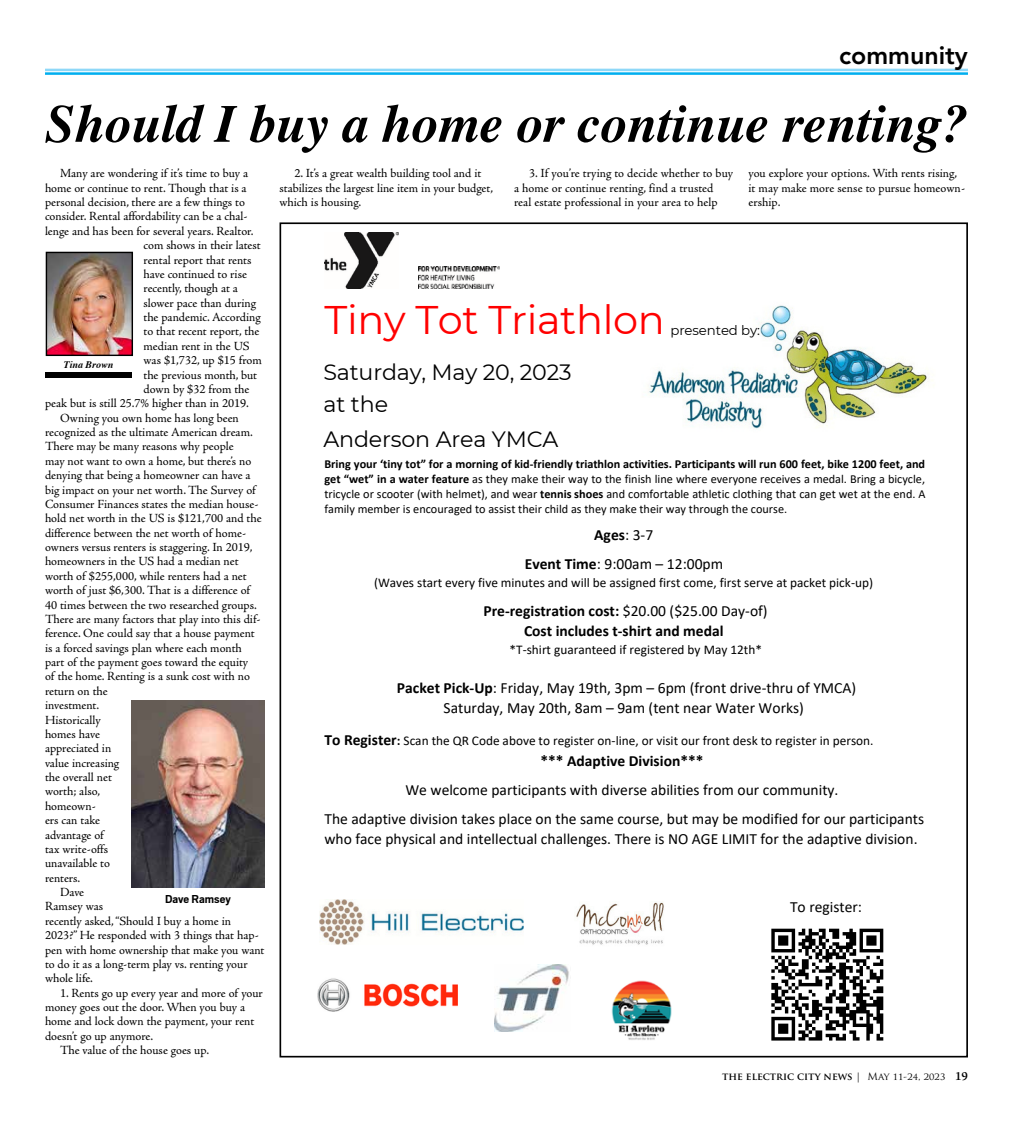
<style>
.page{position:relative;width:1013px;height:1125px;background:#fff}
.page>*{position:absolute;margin:0;border:0;box-sizing:border-box;transform-origin:0 0}
.t1{font:italic 700 53.5px "Times";color:#000}
.t2{font:39.88px "Montserrat";letter-spacing:-.01em;color:#f00}
.t3{font:800 25px "Avenir LT Std";color:#000}
.t4{font:22.12px/31.6px "Montserrat";letter-spacing:-.01em;color:#000}
.t5{font:15.5px/29.1px "Calibri";color:#000;text-align:center}
.t6{font:700 15.5px/20px "Calibri";color:#000;text-align:center}
.t7{font:13.25px "Calibri";color:#000}
.t8{font:13.25px "Montserrat";letter-spacing:-.01em;color:#000}
.t9{font:12.5px/14.4px "Adobe Jenson Pro";letter-spacing:-.005em;color:#000}
.t10{font:12.25px/15px "Calibri";color:#000;text-align:justify}
.t11{font:700 10px "Trajan Pro";color:#000}
.t12{font:700 10px "Scout";color:#000}
.t13{font:italic 700 10px "Times";color:#000}
.s1{font-weight:700}
.s2{font-weight:400}
.s3{font-family:"Adobe Jenson Pro";font-weight:600;font-size:12.5px}
</style>
<div class="page">
<hr style="left:45px;top:72px;width:923px;height:3px;background:#00aeef">
<hr style="left:45px;top:69px;width:923px;height:2px;background:#8ed8f8">
<img style="left:494px;top:965px;width:75px;height:66px">
<img style="left:649px;top:305px;width:280px;height:124px">
<img style="left:576px;top:901px;width:88px;height:44px">
<img style="left:324px;top:232px;width:74px;height:57px">
<img style="left:418px;top:267px;width:82px;height:22px">
<img style="left:317px;top:978px;width:141px;height:33px">
<img style="left:319px;top:899px;width:204px;height:46px">
<img style="left:611px;top:980px;width:61px;height:60px">
<svg style="left:771px;top:928px;width:113px;height:113px"></svg>
<img style="left:48px;top:254px;width:83px;height:100px">
<div style="left:46px;top:252px;width:87px;height:104px;border:1px solid #000"></div>
<div style="left:45px;top:372px;width:86px;height:6px;background:#000"></div>
<img style="left:131px;top:700px;width:133px;height:188px">
<h3 class="t3" style="left:839px;top:40px;width:130px">community</h3>
<h1 class="t1" style="left:45px;top:74px;width:924px">Should I buy a home or continue renting?</h1>
<p class="t9" style="left:60px;top:166px;width:190px">Many are wondering if it’s time to buy a</p>
<p class="t9" style="left:45px;top:181px;width:203px">home or continue to rent. Though that is a</p>
<p class="t9" style="left:45px;top:195px;width:201px">personal decision, there are a few things to</p>
<p class="t9" style="left:45px;top:210px;width:204px">consider. Rental affordability can be a chal-</p>
<p class="t9" style="left:45px;top:224px;width:210px">lenge and has been for several years. Realtor.</p>
<p class="t9" style="left:144px;top:238px;width:119px">com shows in their latest</p>
<p class="t9" style="left:144px;top:253px;width:109px">rental report that rents</p>
<p class="t9" style="left:144px;top:267px;width:105px">have continued to rise</p>
<p class="t9" style="left:144px;top:281px;width:96px">recently, though at a</p>
<p class="t9" style="left:144px;top:296px;width:114px">slower pace than during</p>
<p class="t9" style="left:144px;top:310px;width:119px">the pandemic. According</p>
<p class="t9" style="left:144px;top:325px;width:117px">to that recent report, the</p>
<p class="t9" style="left:144px;top:339px;width:108px">median rent in the US</p>
<p class="t9" style="left:144px;top:353px;width:120px">was $1,732, up $15 from</p>
<p class="t9" style="left:144px;top:368px;width:115px">the previous month, but</p>
<p class="t9" style="left:144px;top:382px;width:107px">down by $32 from the</p>
<p class="t9" style="left:45px;top:396px;width:205px">peak but is still 25.7% higher than in 2019.</p>
<p class="t9" style="left:60px;top:411px;width:180px">Owning you own home has long been</p>
<p class="t9" style="left:45px;top:425px;width:209px">recognized as the ultimate American dream.</p>
<p class="t9" style="left:45px;top:440px;width:190px">There may be many reasons why people</p>
<p class="t9" style="left:45px;top:454px;width:208px">may not want to own a home, but there’s no</p>
<p class="t9" style="left:45px;top:468px;width:207px">denying that being a homeowner can have a</p>
<p class="t9" style="left:45px;top:483px;width:212px">big impact on your net worth. The Survey of</p>
<p class="t9" style="left:45px;top:497px;width:215px">Consumer Finances states the median house-</p>
<p class="t9" style="left:45px;top:511px;width:218px">hold net worth in the US is $121,700 and the</p>
<p class="t9" style="left:45px;top:526px;width:203px">difference between the net worth of home-</p>
<p class="t9" style="left:45px;top:540px;width:209px">owners versus renters is staggering. In 2019,</p>
<p class="t9" style="left:45px;top:555px;width:195px">homeowners in the US had a median net</p>
<p class="t9" style="left:45px;top:569px;width:203px">worth of $255,000, while renters had a net</p>
<p class="t9" style="left:45px;top:583px;width:207px">worth of just $6,300. That is a difference of</p>
<p class="t9" style="left:45px;top:598px;width:213px">40 times between the two researched groups.</p>
<p class="t9" style="left:45px;top:612px;width:217px">There are many factors that play into this dif-</p>
<p class="t9" style="left:45px;top:626px;width:211px">ference. One could say that a house payment</p>
<p class="t9" style="left:45px;top:641px;width:198px">is a forced savings plan where each month</p>
<p class="t9" style="left:45px;top:655px;width:205px">part of the payment goes toward the equity</p>
<p class="t9" style="left:45px;top:670px;width:206px">of the home. Renting is a sunk cost with no</p>
<p class="t9" style="left:45px;top:684px;width:64px">return on the</p>
<p class="t9" style="left:45px;top:698px;width:56px">investment.</p>
<p class="t9" style="left:45px;top:713px;width:57px">Historically</p>
<p class="t9" style="left:45px;top:727px;width:56px">homes have</p>
<p class="t9" style="left:45px;top:741px;width:68px">appreciated in</p>
<p class="t9" style="left:45px;top:756px;width:76px">value increasing</p>
<p class="t9" style="left:45px;top:770px;width:68px">the overall net</p>
<p class="t9" style="left:45px;top:785px;width:57px">worth; also,</p>
<p class="t9" style="left:45px;top:799px;width:52px">homeown-</p>
<p class="t9" style="left:45px;top:813px;width:57px">ers can take</p>
<p class="t9" style="left:45px;top:828px;width:60px">advantage of</p>
<p class="t9" style="left:45px;top:842px;width:65px">tax write-offs</p>
<p class="t9" style="left:45px;top:856px;width:66px">unavailable to</p>
<p class="t9" style="left:45px;top:871px;width:37px">renters.</p>
<p class="t9" style="left:60px;top:885px;width:26px">Dave</p>
<p class="t9" style="left:45px;top:900px;width:60px">Ramsey was</p>
<p class="t9" style="left:45px;top:914px;width:188px">recently asked, “Should I buy a home in</p>
<p class="t9" style="left:45px;top:928px;width:215px">2023?” He responded with 3 things that hap-</p>
<p class="t9" style="left:45px;top:943px;width:221px">pen with home ownership that make you want</p>
<p class="t9" style="left:45px;top:957px;width:204px">to do it as a long-term play vs. renting your</p>
<p class="t9" style="left:45px;top:971px;width:49px">whole life.</p>
<p class="t9" style="left:60px;top:986px;width:204px">1. Rents go up every year and more of your</p>
<p class="t9" style="left:45px;top:1000px;width:202px">money goes out the door. When you buy a</p>
<p class="t9" style="left:45px;top:1015px;width:211px">home and lock down the payment, your rent</p>
<p class="t9" style="left:45px;top:1029px;width:110px">doesn’t go up anymore.</p>
<p class="t9" style="left:60px;top:1043px;width:151px">The value of the house goes up.</p>
<p class="t13" style="left:64px;top:356px;width:51px">Tina Brown</p>
<p class="t12" style="left:165px;top:892px;width:67px">Dave Ramsey</p>
<p class="t9" style="left:279px;top:166px;width:215px;text-indent:15px">2. It’s a great wealth building tool and it stabilizes the largest line item in your budget, which is housing.</p>
<p class="t9" style="left:514px;top:166px;width:221px;text-indent:15px">3. If you’re trying to decide whether to buy a home or continue renting, find a trusted real estate professional in your area to help</p>
<p class="t9" style="left:748px;top:166px;width:218px">you explore your options. With rents rising, it may make more sense to pursue homeown&shy;ership.</p>
<h2 class="t2" style="left:324px;top:292px;width:342px">Tiny Tot Triathlon</h2>
<h3 class="t4" style="left:323px;top:356px;width:249px">Saturday, May 20, 2023 at the</h3>
<h3 class="t4" style="left:323px;top:422px;width:236px">Anderson Area YMCA</h3>
<p class="t8" style="left:670px;top:322px;width:91px">presented by:</p>
<p class="t10" style="left:324px;top:456px;width:602px"><span class="s1">Bring your ‘tiny tot” for a morning of kid-friendly triathlon activities. Participants will run 600 feet, bike 1200 feet, and get “wet” in a water feature</span> as they make their way to the finish line where everyone receives a medal. Bring a bicycle, tricycle or scooter (with helmet), and wear <span class="s1">tennis shoes</span> and comfortable athletic clothing that can get wet at the end. A family member is encouraged to assist their child as they make their way through the course.</p>
<p class="t5" style="left:525px;top:520px;width:200px"><span class="s1">Ages</span>: 3-7<br><span class="s1">Event Time</span>: 9:00am – 12:00pm</p>
<p class="t6" style="left:483px;top:601px;width:286px">Pre-registration cost: <span class="s2">$20.00 ($25.00 Day-of)<br></span>Cost includes t-shirt and medal</p>
<p class="t7" style="left:374px;top:574px;width:500px">(Waves start every five minutes and will be assigned first come, first serve at packet pick-up)</p>
<p class="t7" style="left:509px;top:641px;width:254px">*T-shirt guaranteed if registered by May 12th*</p>
<p class="t5" style="left:397px;top:677px;width:461px;line-height:20px"><span class="s1">Packet Pick-Up</span>: Friday, May 19th, 3pm – 6pm (front drive-thru of YMCA)<br>Saturday, May 20th, 8am – 9am (tent near Water Works)</p>
<p class="t6" style="left:324px;top:730px;width:74px">To Register</p>
<p class="t7" style="left:397px;top:731px;width:478px"><span class="s1">:</span> Scan the QR Code above to register on-line, or visit our front desk to register in person.</p>
<p class="t6" style="left:540px;top:750px;width:165px">*** Adaptive Division***</p>
<p class="t5" style="left:324px;top:775px;width:601px">We welcome participants with diverse abilities from our community.<br>The adaptive division takes place on the same course, but may be modified for our participants</p>
<p class="t5" style="left:324px;top:824px;width:594px">who face physical and intellectual challenges. There is NO AGE LIMIT for the adaptive division.</p>
<p class="t5" style="left:790px;top:892px;width:73px">To register:</p>
<p class="t11" style="left:722px;top:1070px;width:247px">THE ELECTRIC CITY NEWS <span class="s2">| May 11-24, 2023</span> <span class="s3">19</span></p>
</div>
